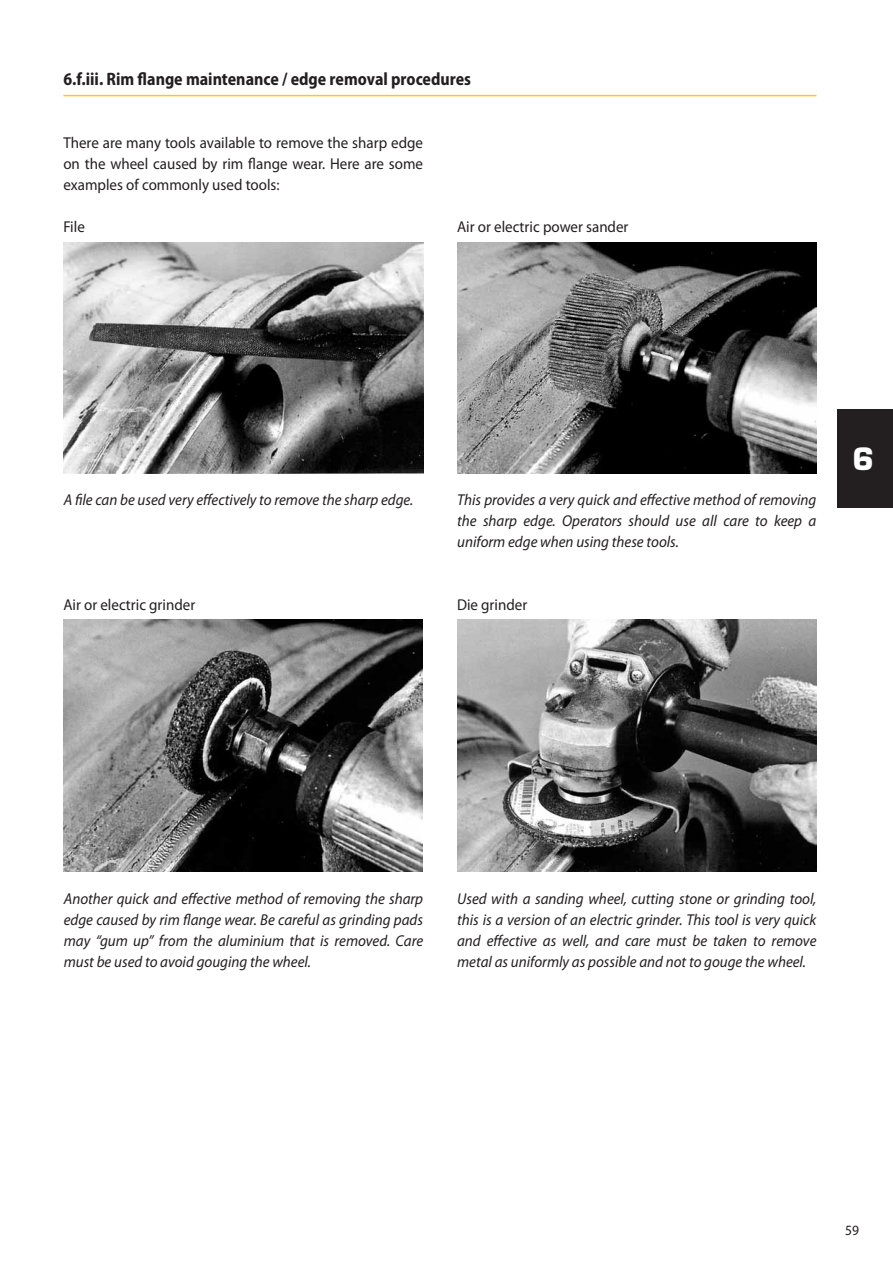
<style>
.page{position:relative;width:893px;height:1263px;background:#fff}
.page>*{position:absolute;margin:0;border:0;box-sizing:border-box;transform-origin:0 0}
.t1{font:700 30px "Eurostile LT Std";color:#fff}
.t2{font:700 semi-condensed 18px "Myriad Pro";color:#231f20;scale:.95 1}
.t3{font:italic 15.75px/21px "Myriad Pro";color:#231f20;text-align:justify;scale:.95 1}
.t4{font:15.75px/21px "Myriad Pro";color:#231f20;text-align:justify;scale:.95 1}
.t5{font:14.1px "Myriad Pro";color:#231f20;scale:.95 1}
</style>
<div class="page">
<div style="left:838px;top:409px;width:55px;height:99px;background:#231f20"></div>
<hr style="left:63px;top:95px;width:753px;height:1px;background:#fec422">
<img style="left:64px;top:242px;width:359px;height:231px">
<img style="left:457px;top:242px;width:359px;height:231px">
<img style="left:64px;top:619px;width:359px;height:252px">
<img style="left:457px;top:619px;width:359px;height:252px">
<p class="t2" style="left:63px;top:68px;width:431px">6.f.iii. Rim flange maintenance / edge removal procedures</p>
<p class="t4" style="left:63px;top:131px;width:380px">There are many tools available to remove the sharp edge on the wheel caused by rim flange wear. Here are some examples of commonly used tools:</p>
<p class="t4" style="left:63px;top:215px;width:24px">File</p>
<p class="t4" style="left:457px;top:215px;width:182px">Air or electric power sander</p>
<p class="t3" style="left:64px;top:488px;width:369px">A file can be used very effectively to remove the sharp edge.</p>
<p class="t3" style="left:457px;top:488px;width:380px">This provides a very quick and effective method of removing the sharp edge. Operators should use all care to keep a uniform edge when using these tools.</p>
<p class="t4" style="left:63px;top:593px;width:140px">Air or electric grinder</p>
<p class="t4" style="left:457px;top:593px;width:75px">Die grinder</p>
<h1 class="t1" style="left:852px;top:440px;width:23px">6</h1>
<p class="t3" style="left:64px;top:887px;width:380px">Another quick and effective method of removing the sharp edge caused by rim flange wear. Be careful as grinding pads may “gum up” from the aluminium that is removed. Care must be used to avoid gouging the wheel.</p>
<p class="t3" style="left:457px;top:887px;width:380px">Used with a sanding wheel, cutting stone or grinding tool, this is a version of an electric grinder. This tool is very quick and effective as well, and care must be taken to remove metal as uniformly as possible and not to gouge the wheel.</p>
<p class="t5" style="left:845px;top:1222px;width:16px">59</p>
</div>
